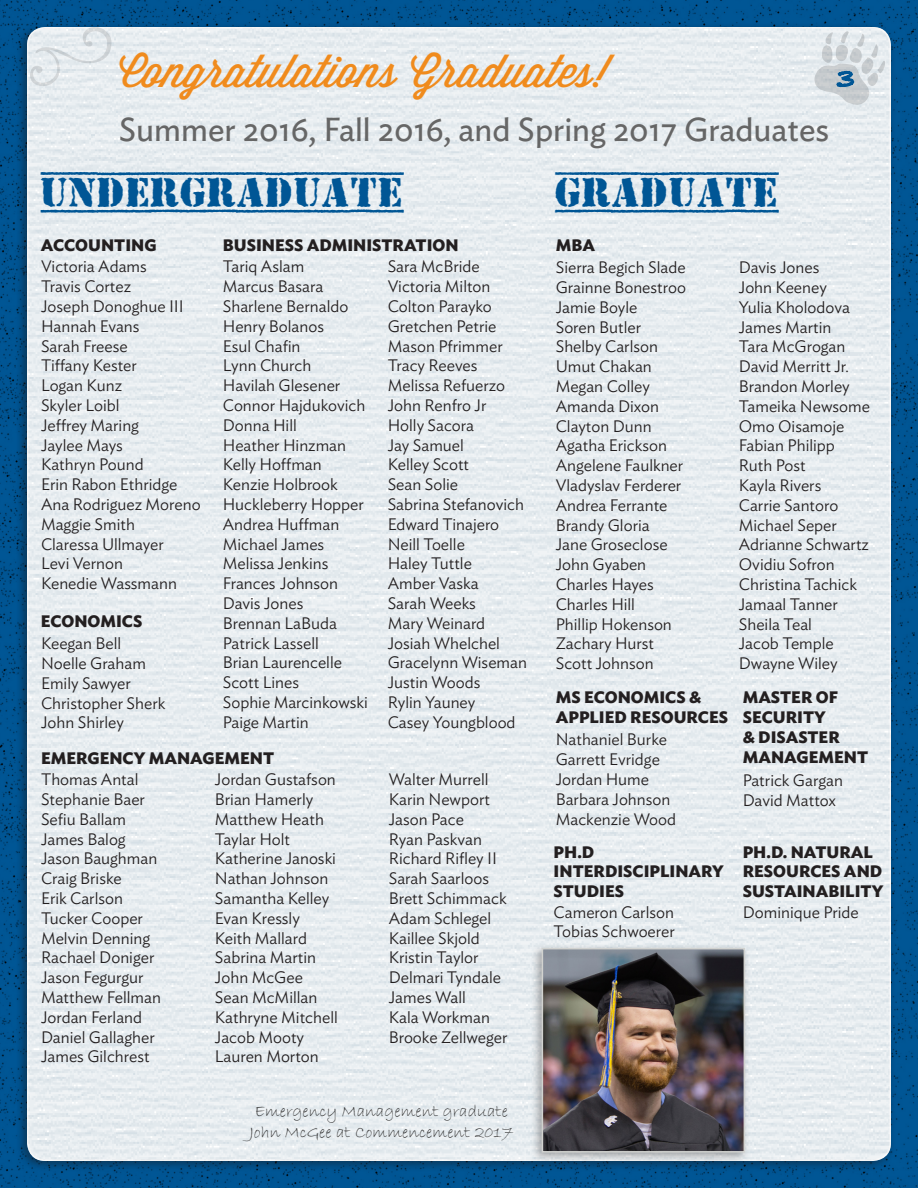
<style>
.page{position:relative;width:918px;height:1188px;background:#fff}
.page>*{position:absolute;margin:0;border:0;box-sizing:border-box;transform-origin:0 0}
.t1{font:45px "Wisdom Script AI";color:#f08b1d}
.t2{font:700 42px "Top Secret";color:#005695}
.t3{font:33px "Ideal Sans";color:#666}
.t4{font:17.25px/20.7px "Bradley Hand ITC";color:#333;text-align:center}
.t5{font:300 16.5px/19.8px "Ideal Sans";color:#231f20}
.t6{font:700 16.5px/19.8px "Ideal Sans";color:#231f20}
</style>
<div class="page">
<img style="left:0;top:0;width:918px;height:1188px">
<div style="left:16px;top:22px;width:880px;height:1150px;background:#231f20;opacity:.35"></div>
<div style="left:28px;top:28px;width:862px;height:1132px;background:#e7ecf0;border-radius:18px"></div>
<svg style="left:813px;top:31px;width:72px;height:75px"></svg>
<svg style="left:30px;top:27px;width:83px;height:59px"></svg>
<div style="left:530px;top:943px;width:220px;height:221px;background:#231f20;opacity:.35"></div>
<img style="left:545px;top:951px;width:197px;height:199px">
<div style="left:542px;top:948px;width:203px;height:205px;border:2px solid #d1d2cf"></div>
<h1 class="t1" style="left:119px;top:37px;width:489px">Congratulations Graduates!</h1>
<h3 class="t3" style="left:119px;top:104px;width:712px">Summer 2016, Fall 2016, and Spring 2017 Graduates</h3>
<h2 class="t2" style="left:41px;top:172px;width:364px">UNDERGRADUATE</h2>
<h2 class="t2" style="left:556px;top:172px;width:224px">GRADUATE</h2>
<p class="t6" style="left:41px;top:234px;width:117px">ACCOUNTING</p>
<p class="t6" style="left:223px;top:234px;width:237px">BUSINESS ADMINISTRATION</p>
<p class="t5" style="left:41px;top:255px;width:161px">Victoria Adams<br>Travis Cortez<br>Joseph Donoghue III<br>Hannah Evans<br>Sarah Freese<br>Tiffany Kester<br>Logan Kunz<br>Skyler Loibl<br>Jeffrey Maring<br>Jaylee Mays<br>Kathryn Pound<br>Erin Rabon Ethridge<br>Ana Rodriguez Moreno<br>Maggie Smith<br>Claressa Ullmayer<br>Levi Vernon<br>Kenedie Wassmann</p>
<p class="t5" style="left:223px;top:255px;width:147px">Tariq Aslam<br>Marcus Basara<br>Sharlene Bernaldo<br>Henry Bolanos<br>Esul Chafin<br>Lynn Church<br>Havilah Glesener<br>Connor Hajdukovich<br>Donna Hill<br>Heather Hinzman<br>Kelly Hoffman<br>Kenzie Holbrook<br>Huckleberry Hopper<br>Andrea Huffman<br>Michael James<br>Melissa Jenkins<br>Frances Johnson<br>Davis Jones<br>Brennan LaBuda<br>Patrick Lassell<br>Brian Laurencelle<br>Scott Lines<br>Sophie Marcinkowski<br>Paige Martin</p>
<p class="t5" style="left:388px;top:255px;width:141px">Sara McBride<br>Victoria Milton<br>Colton Parayko<br>Gretchen Petrie<br>Mason Pfrimmer<br>Tracy Reeves<br>Melissa Refuerzo<br>John Renfro Jr<br>Holly Sacora<br>Jay Samuel<br>Kelley Scott<br>Sean Solie<br>Sabrina Stefanovich<br>Edward Tinajero<br>Neill Toelle<br>Haley Tuttle<br>Amber Vaska<br>Sarah Weeks<br>Mary Weinard<br>Josiah Whelchel<br>Gracelynn Wiseman<br>Justin Woods<br>Rylin Yauney<br>Casey Youngblood</p>
<p class="t6" style="left:41px;top:610px;width:103px">ECONOMICS</p>
<p class="t5" style="left:41px;top:632px;width:126px">Keegan Bell<br>Noelle Graham<br>Emily Sawyer<br>Christopher Sherk<br>John Shirley</p>
<p class="t6" style="left:41px;top:747px;width:235px">EMERGENCY MANAGEMENT</p>
<p class="t5" style="left:41px;top:768px;width:121px">Thomas Antal<br>Stephanie Baer<br>Sefiu Ballam<br>James Balog<br>Jason Baughman<br>Craig Briske<br>Erik Carlson<br>Tucker Cooper<br>Melvin Denning<br>Rachael Doniger<br>Jason Fegurgur<br>Matthew Fellman<br>Jordan Ferland<br>Daniel Gallagher<br>James Gilchrest</p>
<p class="t5" style="left:215px;top:768px;width:124px">Jordan Gustafson<br>Brian Hamerly<br>Matthew Heath<br>Taylar Holt<br>Katherine Janoski<br>Nathan Johnson<br>Samantha Kelley<br>Evan Kressly<br>Keith Mallard<br>Sabrina Martin<br>John McGee<br>Sean McMillan<br>Kathryne Mitchell<br>Jacob Mooty<br>Lauren Morton</p>
<p class="t5" style="left:389px;top:768px;width:120px">Walter Murrell<br>Karin Newport<br>Jason Pace<br>Ryan Paskvan<br>Richard Rifley II<br>Sarah Saarloos<br>Brett Schimmack<br>Adam Schlegel<br>Kaillee Skjold<br>Kristin Taylor<br>Delmari Tyndale<br>James Wall<br>Kala Workman<br>Brooke Zellweger</p>
<p class="t4" style="left:249px;top:1101px;width:265px">Emergency Management graduate<br>John McGee at Commencement 2017</p>
<p class="t6" style="left:556px;top:234px;width:41px">MBA</p>
<p class="t5" style="left:556px;top:256px;width:132px">Sierra Begich Slade<br>Grainne Bonestroo<br>Jamie Boyle<br>Soren Butler<br>Shelby Carlson<br>Umut Chakan<br>Megan Colley<br>Amanda Dixon<br>Clayton Dunn<br>Agatha Erickson<br>Angelene Faulkner<br>Vladyslav Ferderer<br>Andrea Ferrante<br>Brandy Gloria<br>Jane Groseclose<br>John Gyaben<br>Charles Hayes<br>Charles Hill<br>Phillip Hokenson<br>Zachary Hurst<br>Scott Johnson</p>
<p class="t5" style="left:739px;top:256px;width:133px">Davis Jones<br>John Keeney<br>Yulia Kholodova<br>James Martin<br>Tara McGrogan<br>David Merritt Jr.<br>Brandon Morley<br>Tameika Newsome<br>Omo Oisamoje<br>Fabian Philipp<br>Ruth Post<br>Kayla Rivers<br>Carrie Santoro<br>Michael Seper<br>Adrianne Schwartz<br>Ovidiu Sofron<br>Christina Tachick<br>Jamaal Tanner<br>Sheila Teal<br>Jacob Temple<br>Dwayne Wiley</p>
<p class="t6" style="left:556px;top:686px;width:174px">MS ECONOMICS &amp;<br>APPLIED RESOURCES</p>
<p class="t5" style="left:556px;top:728px;width:122px">Nathaniel Burke<br>Garrett Evridge<br>Jordan Hume<br>Barbara Johnson<br>Mackenzie Wood</p>
<p class="t6" style="left:554px;top:841px;width:172px">PH.D<br>INTERDISCIPLINARY<br>STUDIES</p>
<p class="t5" style="left:554px;top:901px;width:123px">Cameron Carlson<br>Tobias Schwoerer</p>
<p class="t6" style="left:743px;top:686px;width:127px">MASTER OF<br>SECURITY<br>&amp; DISASTER<br>MANAGEMENT</p>
<p class="t5" style="left:743px;top:769px;width:102px">Patrick Gargan<br>David Mattox</p>
<p class="t6" style="left:743px;top:841px;width:142px">PH.D. NATURAL<br>RESOURCES AND<br>SUSTAINABILITY</p>
<p class="t5" style="left:743px;top:901px;width:118px">Dominique Pride</p>
</div>
